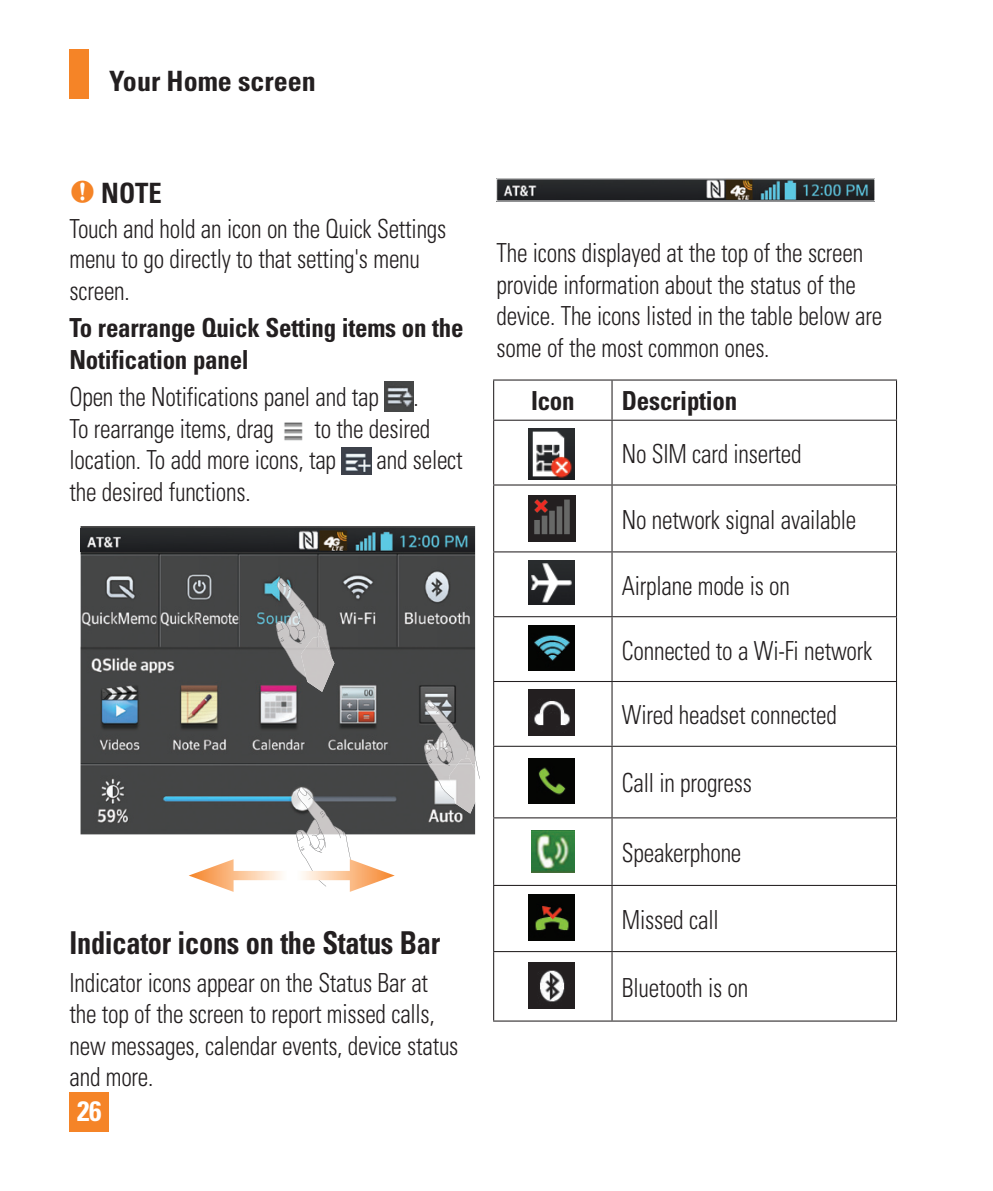
<style>
.page{position:relative;width:993px;height:1191px;background:#fff}
.page>*{position:absolute;margin:0;border:0;box-sizing:border-box;transform-origin:0 0}
.t1{font:700 condensed 31.5px "Univers";letter-spacing:-.01em;color:#231f20;scale:.9 1}
.t2{font:700 condensed 28px "Univers";color:#231f20}
.t3{font:700 condensed 28px "Univers";color:#231f20;scale:.95 1}
.t4{font:700 condensed 28px "Univers";color:#fff}
.t5{font:300 condensed 26.25px/31.5px "Univers";letter-spacing:-.01em;color:#231f20;scale:.9 1}
.t6{font:700 condensed 26.25px/31.5px "Univers";letter-spacing:-.01em;color:#231f20;scale:.95 1}
</style>
<div class="page">
<div style="left:69px;top:50px;width:20px;height:49px;background:#f58427"></div>
<div style="left:69px;top:1092px;width:40px;height:39px;background:#f58427"></div>
<img style="left:384px;top:381px;width:29px;height:30px">
<img style="left:284px;top:422px;width:19px;height:19px">
<img style="left:341px;top:447px;width:30px;height:27px">
<img style="left:80px;top:526px;width:395px;height:308px">
<img style="left:81px;top:528px;width:393px;height:23px">
<img style="left:324px;top:622px;width:8px;height:14px">
<img style="left:320px;top:610px;width:4px;height:26px">
<img style="left:276px;top:580px;width:44px;height:97px">
<svg style="left:279px;top:578px;width:11px;height:13px"></svg>
<svg style="left:299px;top:602px;width:5px;height:6px"></svg>
<svg style="left:276px;top:619px;width:28px;height:25px"></svg>
<img style="left:291px;top:626px;width:14px;height:12px">
<img style="left:301px;top:636px;width:33px;height:56px">
<img style="left:472px;top:743px;width:3px;height:14px">
<img style="left:468px;top:732px;width:4px;height:26px">
<img style="left:424px;top:702px;width:44px;height:97px">
<svg style="left:426px;top:700px;width:12px;height:13px"></svg>
<svg style="left:447px;top:723px;width:5px;height:7px"></svg>
<svg style="left:424px;top:740px;width:28px;height:25px"></svg>
<img style="left:439px;top:747px;width:14px;height:13px">
<svg style="left:475px;top:755px;width:5px;height:24px"></svg>
<img style="left:449px;top:758px;width:26px;height:55px">
<img style="left:339px;top:819px;width:5px;height:7px">
<img style="left:297px;top:789px;width:26px;height:37px">
<img style="left:305px;top:790px;width:34px;height:36px">
<svg style="left:299px;top:787px;width:12px;height:13px"></svg>
<svg style="left:320px;top:811px;width:5px;height:6px"></svg>
<svg style="left:296px;top:826px;width:98px;height:66px"></svg>
<svg style="left:233px;top:871px;width:49px;height:9px"></svg>
<svg style="left:189px;top:859px;width:44px;height:33px"></svg>
<img style="left:498px;top:181px;width:374px;height:18px">
<hr style="left:493px;top:419px;width:403px;height:2px;background:#231f20">
<hr style="left:493px;top:421px;width:1px;height:63px;background:#231f20">
<hr style="left:611px;top:421px;width:1px;height:63px;background:#231f20">
<hr style="left:895px;top:421px;width:1px;height:63px;background:#231f20">
<hr style="left:493px;top:484px;width:119px;height:1px;background:#231f20">
<hr style="left:493px;top:485px;width:1px;height:66px;background:#231f20">
<hr style="left:612px;top:484px;width:284px;height:1px;background:#231f20">
<hr style="left:611px;top:485px;width:1px;height:66px;background:#231f20">
<hr style="left:895px;top:485px;width:1px;height:66px;background:#231f20">
<hr style="left:493px;top:551px;width:119px;height:1px;background:#231f20">
<hr style="left:493px;top:552px;width:1px;height:64px;background:#231f20">
<hr style="left:611px;top:552px;width:1px;height:64px;background:#231f20">
<hr style="left:895px;top:552px;width:1px;height:64px;background:#231f20">
<hr style="left:493px;top:616px;width:119px;height:1px;background:#231f20">
<hr style="left:493px;top:617px;width:1px;height:64px;background:#231f20">
<hr style="left:612px;top:616px;width:284px;height:1px;background:#231f20">
<hr style="left:611px;top:617px;width:1px;height:64px;background:#231f20">
<hr style="left:895px;top:617px;width:1px;height:64px;background:#231f20">
<hr style="left:493px;top:681px;width:119px;height:1px;background:#231f20">
<hr style="left:493px;top:682px;width:1px;height:63px;background:#231f20">
<hr style="left:612px;top:681px;width:284px;height:1px;background:#231f20">
<hr style="left:611px;top:682px;width:1px;height:63px;background:#231f20">
<hr style="left:493px;top:745px;width:119px;height:2px;background:#231f20">
<hr style="left:493px;top:747px;width:1px;height:70px;background:#231f20">
<hr style="left:612px;top:745px;width:284px;height:2px;background:#231f20">
<hr style="left:611px;top:747px;width:1px;height:70px;background:#231f20">
<hr style="left:493px;top:817px;width:119px;height:1px;background:#231f20">
<hr style="left:493px;top:818px;width:1px;height:67px;background:#231f20">
<hr style="left:612px;top:817px;width:284px;height:1px;background:#231f20">
<hr style="left:611px;top:818px;width:1px;height:67px;background:#231f20">
<hr style="left:493px;top:884px;width:119px;height:2px;background:#231f20">
<hr style="left:493px;top:886px;width:1px;height:65px;background:#231f20">
<hr style="left:612px;top:884px;width:284px;height:2px;background:#231f20">
<hr style="left:611px;top:886px;width:1px;height:65px;background:#231f20">
<hr style="left:493px;top:951px;width:119px;height:1px;background:#231f20">
<hr style="left:493px;top:952px;width:1px;height:68px;background:#231f20">
<hr style="left:612px;top:951px;width:284px;height:1px;background:#231f20">
<hr style="left:611px;top:952px;width:1px;height:68px;background:#231f20">
<hr style="left:493px;top:1020px;width:119px;height:1px;background:#231f20">
<hr style="left:612px;top:551px;width:284px;height:1px;background:#231f20">
<hr style="left:895px;top:682px;width:1px;height:63px;background:#231f20">
<hr style="left:895px;top:747px;width:1px;height:70px;background:#231f20">
<hr style="left:895px;top:818px;width:1px;height:67px;background:#231f20">
<hr style="left:895px;top:886px;width:1px;height:65px;background:#231f20">
<hr style="left:895px;top:952px;width:1px;height:68px;background:#231f20">
<hr style="left:612px;top:1020px;width:284px;height:1px;background:#231f20">
<hr style="left:493px;top:379px;width:119px;height:1px;background:#231f20">
<hr style="left:493px;top:380px;width:1px;height:40px;background:#231f20">
<hr style="left:612px;top:379px;width:284px;height:1px;background:#231f20">
<hr style="left:611px;top:380px;width:1px;height:40px;background:#231f20">
<hr style="left:895px;top:380px;width:1px;height:40px;background:#231f20">
<img style="left:528px;top:428px;width:46px;height:51px">
<div style="left:528px;top:495px;width:47px;height:46px;background:#231f20"></div>
<img style="left:534px;top:499px;width:36px;height:36px">
<img style="left:528px;top:560px;width:46px;height:45px">
<img style="left:528px;top:625px;width:46px;height:46px">
<img style="left:528px;top:690px;width:46px;height:45px">
<img style="left:528px;top:758px;width:46px;height:45px">
<img style="left:531px;top:830px;width:43px;height:43px">
<img style="left:528px;top:894px;width:46px;height:46px">
<img style="left:528px;top:962px;width:46px;height:46px">
<p class="t2" style="left:109px;top:71px;width:208px">Your Home screen</p>
<p class="t3" style="left:101px;top:182px;width:65px">NOTE</p>
<p class="t5" style="left:69px;top:217px;width:420px;line-height:30.4px">Touch and hold an icon on the Quick Settings menu to go directly to that setting's menu screen.</p>
<p class="t6" style="left:69px;top:315px;width:416px">To rearrange Quick Setting items on the<br>Notification panel</p>
<p class="t5" style="left:69px;top:384px;width:345px">Open the Notifications panel and tap</p>
<p class="t5" style="left:413px;top:384px;width:7px">.</p>
<p class="t5" style="left:69px;top:415px;width:228px">To rearrange items, drag</p>
<p class="t5" style="left:69px;top:415px;width:402px;text-indent:245px">to the desired location. To add more icons, tap</p>
<p class="t5" style="left:376px;top:447px;width:97px">and select</p>
<p class="t5" style="left:69px;top:478px;width:203px">the desired functions.</p>
<p class="t1" style="left:69px;top:931px;width:413px">Indicator icons on the Status Bar</p>
<p class="t5" style="left:69px;top:969px;width:433px">Indicator icons appear on the Status Bar at the top of the screen to report missed calls, new messages, calendar events, device status and more.</p>
<p class="t4" style="left:77px;top:1101px;width:26px">26</p>
<p class="t5" style="left:496px;top:240px;width:430px">The icons displayed at the top of the screen provide information about the status of the device. The icons listed in the table below are some of the most common ones.</p>
<p class="t6" style="left:531px;top:388px;width:47px">Icon</p>
<p class="t6" style="left:621px;top:388px;width:123px">Description</p>
<p class="t5" style="left:621px;top:440px;width:201px">No SIM card inserted</p>
<p class="t5" style="left:621px;top:506px;width:262px">No network signal available</p>
<p class="t5" style="left:621px;top:572px;width:188px">Airplane mode is on</p>
<p class="t5" style="left:621px;top:637px;width:280px">Connected to a Wi-Fi network</p>
<p class="t5" style="left:621px;top:702px;width:240px">Wired headset connected</p>
<p class="t5" style="left:621px;top:770px;width:146px">Call in progress</p>
<p class="t5" style="left:621px;top:839px;width:134px">Speakerphone</p>
<p class="t5" style="left:621px;top:906px;width:109px">Missed call</p>
<p class="t5" style="left:621px;top:974px;width:142px">Bluetooth is on</p>
</div>
